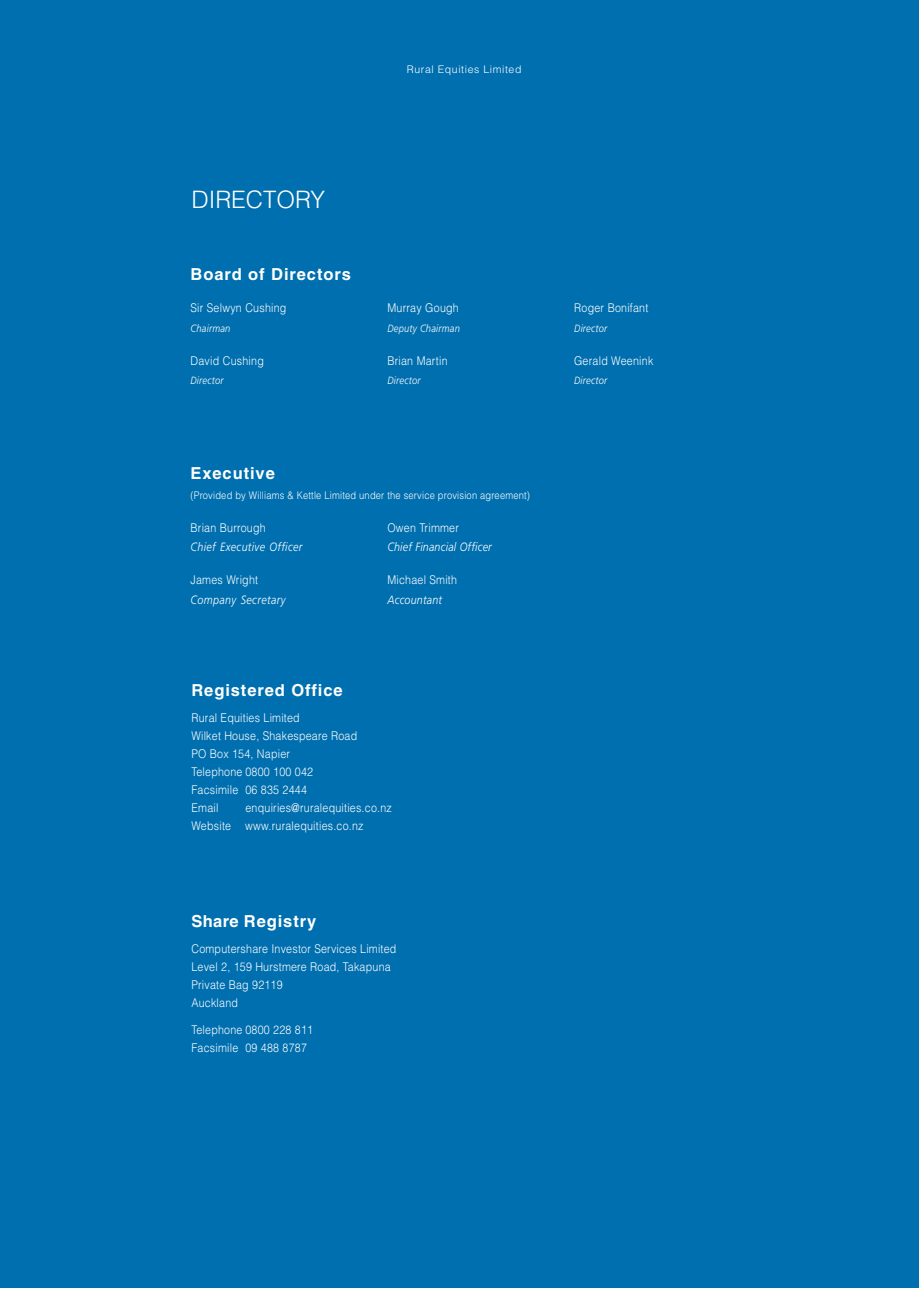
<style>
.page{position:relative;width:919px;height:1289px;background:#fff}
.page>*{position:absolute;margin:0;border:0;box-sizing:border-box;transform-origin:0 0}
.t1{font:300 24px "Helvetica";color:#fff}
.t2{font:700 16.5px "Helvetica";letter-spacing:.055em;color:#fff}
.t3{font:300 12px/18px "Helvetica";letter-spacing:.02em;color:#fff;scale:.89 1}
.t4{font:italic 300 12px "Frutiger";letter-spacing:.035em;color:#fff;scale:.89 1}
.t5{font:300 10.5px "Helvetica";letter-spacing:.02em;color:#fff;scale:.89 1}
.t6{font:italic 300 10.5px "Frutiger";letter-spacing:.02em;color:#fff;scale:.89 1}
.t7{font:300 10.5px "Helvetica";letter-spacing:.055em;color:#fff}
</style>
<div class="page">
<div style="left:1px;top:0;width:917px;height:1287px;background:#006faf"></div>
<h1 class="t1" style="left:191px;top:191px;width:135px">DIRECTORY</h1>
<p class="t7" style="left:407px;top:66px;width:116px">Rural Equities Limited</p>
<h2 class="t2" style="left:190px;top:268px;width:162px">Board of Directors</h2>
<p class="t3" style="left:190px;top:300px;width:109px">Sir Selwyn Cushing</p>
<p class="t3" style="left:387px;top:300px;width:82px">Murray Gough</p>
<p class="t3" style="left:574px;top:300px;width:85px">Roger Bonifant</p>
<p class="t6" style="left:190px;top:324px;width:46px">Chairman</p>
<p class="t6" style="left:387px;top:324px;width:83px">Deputy Chairman</p>
<p class="t6" style="left:574px;top:324px;width:39px">Director</p>
<p class="t3" style="left:190px;top:352px;width:84px">David Cushing</p>
<p class="t3" style="left:387px;top:352px;width:69px">Brian Martin</p>
<p class="t3" style="left:574px;top:352px;width:91px">Gerald Weenink</p>
<p class="t6" style="left:190px;top:376px;width:39px">Director</p>
<p class="t6" style="left:387px;top:376px;width:39px">Director</p>
<p class="t6" style="left:574px;top:376px;width:39px">Director</p>
<h2 class="t2" style="left:190px;top:467px;width:86px">Executive</h2>
<p class="t5" style="left:190px;top:491px;width:383px">(Provided by Williams &amp; Kettle Limited under the service provision agreement)</p>
<p class="t3" style="left:190px;top:519px;width:86px">Brian Burrough</p>
<p class="t3" style="left:387px;top:519px;width:82px">Owen Trimmer</p>
<p class="t4" style="left:190px;top:542px;width:127px">Chief Executive Officer</p>
<p class="t4" style="left:387px;top:542px;width:119px">Chief Financial Officer</p>
<p class="t3" style="left:190px;top:571px;width:77px">James Wright</p>
<p class="t3" style="left:387px;top:571px;width:80px">Michael Smith</p>
<p class="t4" style="left:190px;top:594px;width:108px">Company Secretary</p>
<p class="t4" style="left:387px;top:594px;width:63px">Accountant</p>
<h2 class="t2" style="left:191px;top:684px;width:153px">Registered Office</h2>
<p class="t3" style="left:191px;top:710px;width:188px">Rural Equities Limited<br>Wilket House, Shakespeare Road<br>PO Box 154, Napier<br>Telephone 0800 100 042<br>Facsimile 06 835 2444<br>Email</p>
<p class="t3" style="left:191px;top:800px;width:227px;text-indent:54px">enquiries@ruralequities.co.nz<br>Website www.ruralequities.co.nz</p>
<h2 class="t2" style="left:191px;top:914px;width:126px">Share Registry</h2>
<p class="t3" style="left:191px;top:940px;width:232px">Computershare Investor Services Limited<br>Level 2, 159 Hurstmere Road, Takapuna<br>Private Bag 92119<br>Auckland</p>
<p class="t3" style="left:191px;top:1021px;width:138px">Telephone 0800 228 811<br>Facsimile 09 488 8787</p>
</div>
